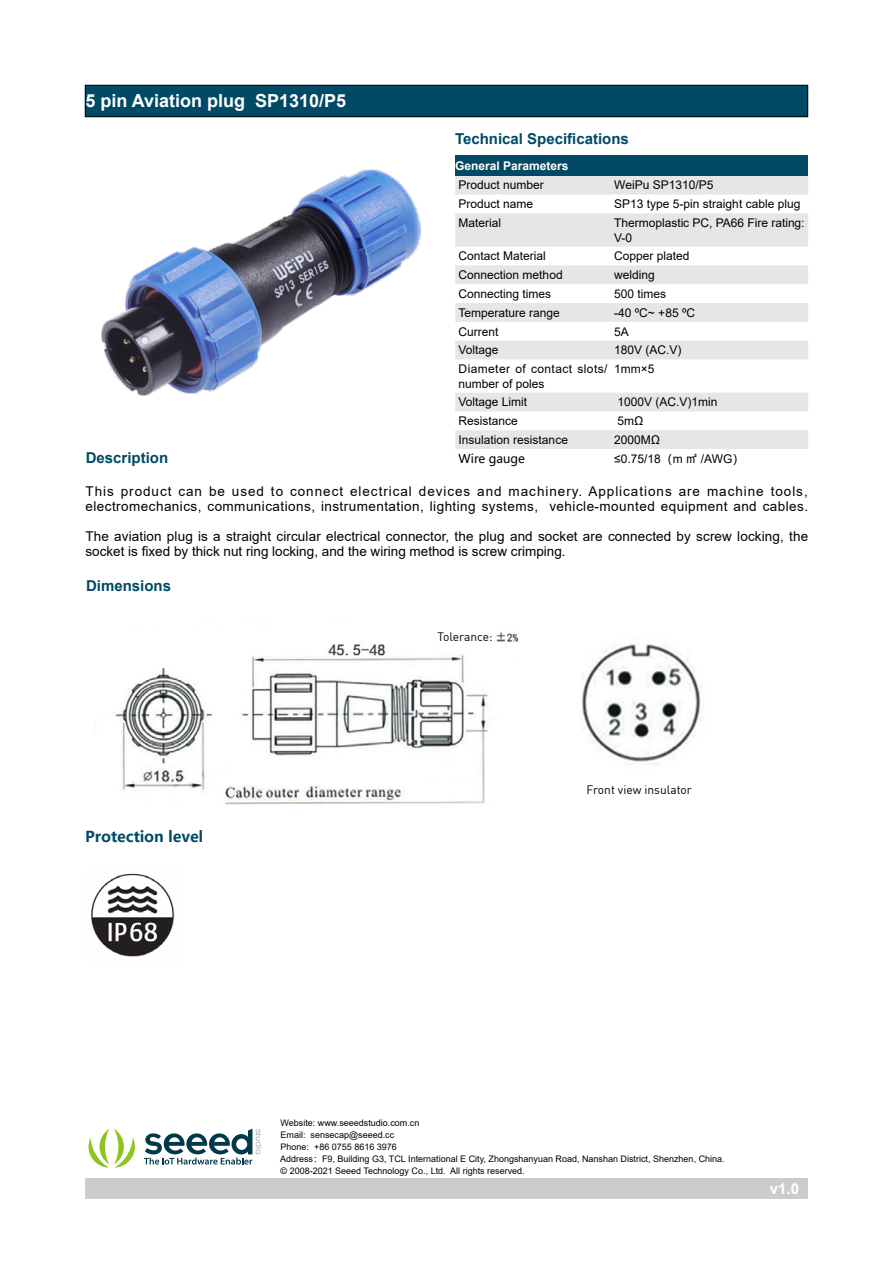
<style>
.page{position:relative;width:893px;height:1263px;background:#fff}
.page>*{position:absolute;margin:0;border:0;box-sizing:border-box;transform-origin:0 0}
.t1{font:700 18px "Arial";color:#fff}
.t2{font:700 15px "Arial";color:#004a66}
.t3{font:700 15px "Microsoft Ya Hei";color:#004a66}
.t4{font:700 15px "Arial";color:#fff}
.t5{font:13.5px/15px "Arial";letter-spacing:.035em;color:#000}
.t6{font:13.5px/15px "Arial";letter-spacing:.01em;color:#000}
.t7{font:12px/14.4px "Arial";color:#000}
.t8{font:12px/14.4px "Arial";letter-spacing:.035em;color:#000}
.t9{font:12px "DIN";color:#000}
.t10{font:700 12px "Arial";color:#fff}
.t11{font:12px "Microsoft Ya Hei";color:#000}
.t12{font:9px/12px "Arial";color:#000}
.s1{font-family:"Microsoft Ya Hei"}
</style>
<div class="page">
<img style="left:102px;top:170px;width:319px;height:226px">
<div style="left:85px;top:85px;width:723px;height:32px;background:#004a66"></div>
<div style="left:85px;top:85px;width:723px;height:32px;border:1px solid #000"></div>
<div style="left:85px;top:1178px;width:723px;height:21px;background:#ccc"></div>
<svg style="left:455px;top:176px;width:353px;height:273px;fill:#e6e6e6"></svg>
<div style="left:455px;top:155px;width:353px;height:21px;background:#004a66"></div>
<img style="left:95px;top:632px;width:424px;height:173px">
<img style="left:581px;top:644px;width:121px;height:119px">
<img style="left:91px;top:873px;width:84px;height:84px">
<svg style="left:89px;top:1129px;width:46px;height:39px"></svg>
<svg style="left:144px;top:1129px;width:118px;height:35px"></svg>
<div style="left:228px;top:759px;width:196px;height:24px;background:#fff"></div>
<div style="left:453px;top:628px;width:36px;height:19px;background:#fff"></div>
<h1 class="t1" style="left:85px;top:88px;width:262px">5 pin Aviation plug SP1310/P5</h1>
<p class="t2" style="left:455px;top:128px;width:175px">Technical Specifications</p>
<p class="t7" style="left:459px;top:178px;width:87px">Product number</p>
<p class="t7" style="left:614px;top:178px;width:101px">WeiPu SP1310/P5</p>
<p class="t7" style="left:459px;top:197px;width:76px">Product name</p>
<p class="t7" style="left:614px;top:197px;width:188px">SP13 type 5-pin straight cable plug</p>
<p class="t7" style="left:459px;top:216px;width:44px">Material</p>
<p class="t7" style="left:614px;top:216px;width:192px">Thermoplastic PC, PA66 Fire rating:<br>V-0</p>
<p class="t7" style="left:459px;top:249px;width:89px">Contact Material</p>
<p class="t7" style="left:614px;top:249px;width:77px">Copper plated</p>
<p class="t7" style="left:459px;top:268px;width:106px">Connection method</p>
<p class="t7" style="left:614px;top:268px;width:42px">welding</p>
<p class="t7" style="left:459px;top:286px;width:94px">Connecting times</p>
<p class="t7" style="left:614px;top:286px;width:54px">500 times</p>
<p class="t7" style="left:459px;top:305px;width:103px">Temperature range</p>
<p class="t7" style="left:614px;top:305px;width:82px">-40 ºC~ +85 ºC</p>
<p class="t7" style="left:459px;top:324px;width:42px">Current</p>
<p class="t7" style="left:614px;top:324px;width:16px">5A</p>
<p class="t7" style="left:459px;top:343px;width:42px">Voltage</p>
<p class="t7" style="left:614px;top:343px;width:69px">180V (AC.V)</p>
<p class="t8" style="left:459px;top:362px;width:150px">Diameter of contact slots/ number of poles</p>
<p class="t7" style="left:614px;top:362px;width:42px">1mm×5</p>
<p class="t7" style="left:459px;top:395px;width:70px">Voltage Limit</p>
<p class="t7" style="left:618px;top:395px;width:102px">1000V (AC.V)1min</p>
<p class="t7" style="left:459px;top:414px;width:61px">Resistance</p>
<p class="t7" style="left:618px;top:414px;width:27px">5mΩ</p>
<p class="t7" style="left:459px;top:432px;width:111px">Insulation resistance</p>
<p class="t7" style="left:614px;top:432px;width:47px">2000MΩ</p>
<p class="t11" style="left:459px;top:450px;width:68px">Wire gauge</p>
<p class="t7" style="left:614px;top:451px;width:132px">≤0.75/18<span class="s1">（</span>m <span class="s1">㎡</span> /AWG<span class="s1">）</span></p>
<p class="t10" style="left:455px;top:157px;width:115px">General Parameters</p>
<p class="t2" style="left:86px;top:447px;width:84px">Description</p>
<p class="t5" style="left:85px;top:484px;width:724px">This product can be used to connect electrical devices and machinery. Applications are machine tools, electromechanics, communications, instrumentation, lighting systems, vehicle-mounted equipment and cables.</p>
<p class="t6" style="left:85px;top:529px;width:724px">The aviation plug is a straight circular electrical connector, the plug and socket are connected by screw locking, the socket is fixed by thick nut ring locking, and the wiring method is screw crimping.</p>
<p class="t2" style="left:86px;top:575px;width:87px">Dimensions</p>
<p class="t3" style="left:85px;top:826px;width:120px">Protection level</p>
<p class="t9" style="left:437px;top:629px;width:57px">Tolerance:</p>
<p class="t9" style="left:587px;top:782px;width:107px">Front view insulator</p>
<p class="t12" style="left:280px;top:1117px;width:446px">Website: www.seeedstudio.com.cn<br>Email: sensecap@seeed.cc<br>Phone: +86 0755 8616 3976<br>Address<span class="s1">：</span>F9, Building G3, TCL International E City, Zhongshanyuan Road, Nanshan District, Shenzhen, China. © 2008-2021 Seeed Technology Co., Ltd. All rights reserved.</p>
<p class="t4" style="left:770px;top:1178px;width:31px">v1.0</p>
</div>
